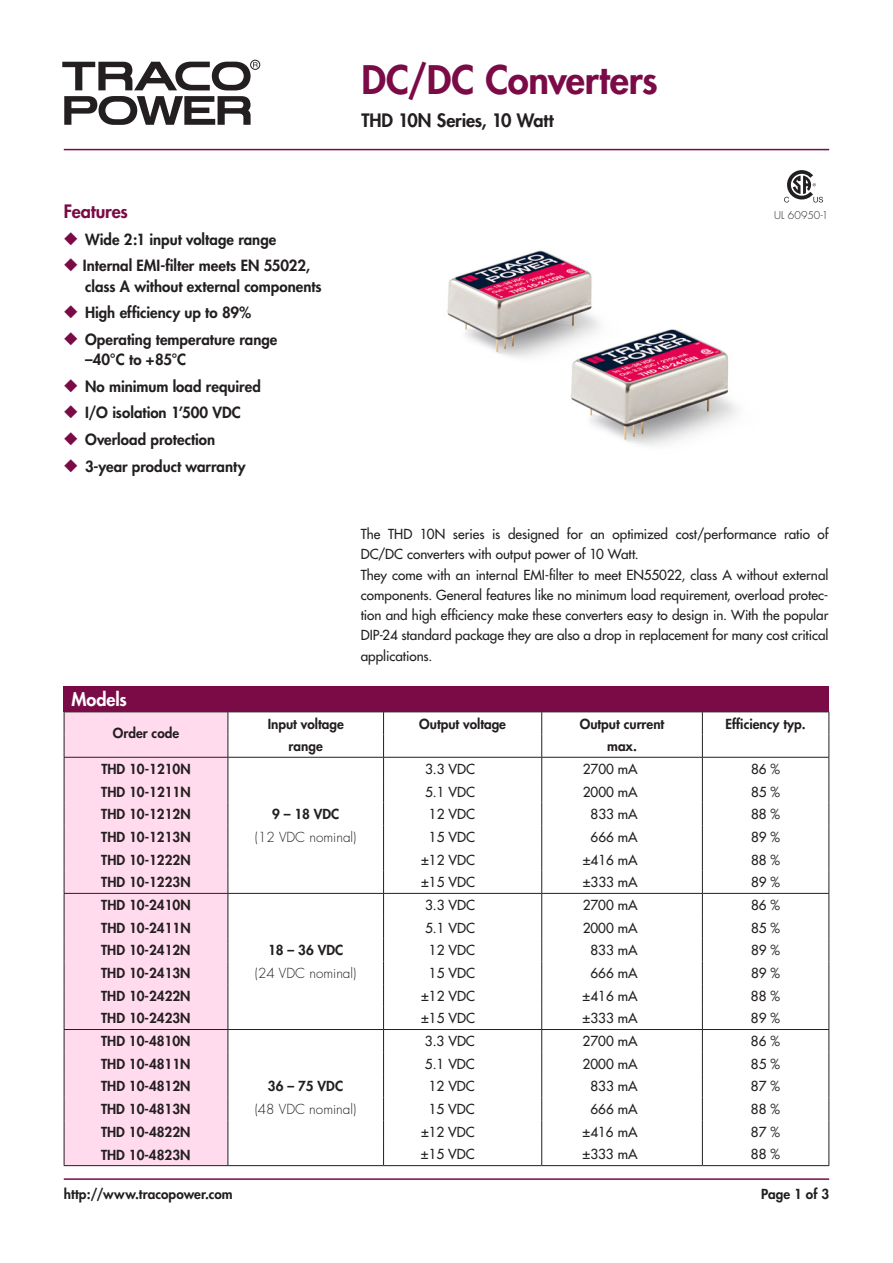
<style>
.page{position:relative;width:893px;height:1263px;background:#fff}
.page>*{position:absolute;margin:0;border:0;box-sizing:border-box;transform-origin:0 0}
.t1{font:800 38.25px "Futura";letter-spacing:-.005em;color:#7b0b46}
.t2{font:800 18px "Futura";letter-spacing:-.01em;color:#231f20}
.t3{font:800 18px "Futura";letter-spacing:-.01em;color:#7b0b46}
.t4{font:800 18px "Futura";letter-spacing:-.005em;color:#fff}
.t5{font:800 15px/20.2px "Futura";color:#231f20}
.t6{font:13.5px/20.2px "Futura";color:#231f20}
.t7{font:800 13.5px "Futura";color:#231f20}
.t8{font:300 13.5px "Futura";color:#231f20}
.t9{font:300 10.5px "Futura";letter-spacing:.015em;color:#231f20}
.s1{color:#7b0b46}
</style>
<div class="page">
<div style="left:250px;top:60px;width:10px;height:10px;border:1px solid #231f20;border-radius:50%"></div>
<svg style="left:64px;top:96px;width:187px;height:29px"></svg>
<svg style="left:62px;top:62px;width:196px;height:28px"></svg>
<hr style="left:64px;top:1178px;width:765px;height:2px;background:#7b0b46">
<hr style="left:64px;top:149px;width:765px;height:1px;background:#7b0b46">
<img style="left:447px;top:250px;width:290px;height:196px">
<svg style="left:784px;top:170px;width:39px;height:33px"></svg>
<div style="left:65px;top:712px;width:163px;height:453px;background:#ffdbed"></div>
<hr style="left:64px;top:757px;width:164px;height:1px;background:#231f20">
<hr style="left:228px;top:757px;width:156px;height:1px;background:#231f20">
<hr style="left:384px;top:757px;width:158px;height:1px;background:#231f20">
<hr style="left:542px;top:757px;width:160px;height:1px;background:#231f20">
<hr style="left:702px;top:757px;width:127px;height:1px;background:#231f20">
<hr style="left:64px;top:893px;width:164px;height:1px;background:#231f20">
<hr style="left:228px;top:893px;width:156px;height:1px;background:#231f20">
<hr style="left:384px;top:893px;width:158px;height:1px;background:#231f20">
<hr style="left:542px;top:893px;width:160px;height:1px;background:#231f20">
<hr style="left:702px;top:893px;width:127px;height:1px;background:#231f20">
<hr style="left:64px;top:1029px;width:164px;height:1px;background:#231f20">
<hr style="left:228px;top:1029px;width:156px;height:1px;background:#231f20">
<hr style="left:384px;top:1029px;width:158px;height:1px;background:#231f20">
<hr style="left:542px;top:1029px;width:160px;height:1px;background:#231f20">
<hr style="left:702px;top:1029px;width:127px;height:1px;background:#231f20">
<svg style="left:228px;top:712px;width:1px;height:453px"></svg>
<svg style="left:383px;top:712px;width:1px;height:453px"></svg>
<svg style="left:541px;top:712px;width:1px;height:453px"></svg>
<svg style="left:702px;top:712px;width:1px;height:453px"></svg>
<svg style="left:64px;top:712px;width:1px;height:453px"></svg>
<svg style="left:829px;top:712px;width:1px;height:453px"></svg>
<hr style="left:64px;top:1165px;width:164px;height:1px;background:#231f20">
<hr style="left:228px;top:1165px;width:156px;height:1px;background:#231f20">
<hr style="left:384px;top:1165px;width:158px;height:1px;background:#231f20">
<hr style="left:542px;top:1165px;width:160px;height:1px;background:#231f20">
<hr style="left:702px;top:1165px;width:127px;height:1px;background:#231f20">
<div style="left:64px;top:686px;width:765px;height:26px;background:#7b0b46"></div>
<h2 class="t3" style="left:64px;top:200px;width:66px">Features</h2>
<p class="t5" style="left:64px;top:229px;width:214px"><span class="s1">◆</span> Wide 2:1 input voltage range</p>
<p class="t5" style="left:85px;top:256px;width:238px;text-indent:-21px"><span class="s1">◆</span> Internal EMI-filter meets EN 55022, class A without external components</p>
<p class="t5" style="left:64px;top:303px;width:189px"><span class="s1">◆</span> High efficiency up to 89%</p>
<p class="t5" style="left:85px;top:329px;width:194px;text-indent:-21px"><span class="s1">◆</span> Operating temperature range –40°C to +85°C</p>
<p class="t5" style="left:64px;top:376px;width:199px"><span class="s1">◆</span> No minimum load required</p>
<p class="t5" style="left:64px;top:403px;width:179px"><span class="s1">◆</span> I/O isolation 1’500 VDC</p>
<p class="t5" style="left:64px;top:429px;width:153px"><span class="s1">◆</span> Overload protection</p>
<p class="t5" style="left:64px;top:456px;width:183px"><span class="s1">◆</span> 3-year product warranty</p>
<h2 class="t4" style="left:72px;top:688px;width:57px">Models</h2>
<h1 class="t1" style="left:361px;top:56px;width:298px">DC/DC Converters</h1>
<h2 class="t2" style="left:361px;top:109px;width:194px">THD 10N Series, 10 Watt</h2>
<p class="t9" style="left:774px;top:209px;width:56px">UL 60950-1</p>
<p class="t6" style="left:361px;top:524px;width:469px">The THD 10N series is designed for an optimized cost/performance ratio of DC/DC converters with output power of 10 Watt.<br>They come with an internal EMI-filter to meet EN55022, class A without external components. General features like no minimum load requirement, overload protec&shy;tion and high efficiency make these converters easy to design in. With the popular DIP-24 standard package they are also a drop in replacement for many cost critical applications.</p>
<p class="t7" style="left:113px;top:724px;width:68px">Order code</p>
<p class="t7" style="left:268px;top:715px;width:78px">Input voltage</p>
<p class="t7" style="left:419px;top:715px;width:88px">Output voltage</p>
<p class="t7" style="left:580px;top:715px;width:86px">Output current</p>
<p class="t7" style="left:726px;top:715px;width:82px">Efficiency typ.</p>
<p class="t7" style="left:289px;top:738px;width:36px">range</p>
<p class="t7" style="left:607px;top:738px;width:31px">max.</p>
<p class="t7" style="left:101px;top:760px;width:91px">THD 10-1210N</p>
<p class="t6" style="left:425px;top:759px;width:51px">3.3 VDC</p>
<p class="t6" style="left:583px;top:759px;width:56px">2700 mA</p>
<p class="t6" style="left:751px;top:759px;width:31px">86 %</p>
<p class="t7" style="left:101px;top:783px;width:91px">THD 10-1211N</p>
<p class="t6" style="left:425px;top:781px;width:51px">5.1 VDC</p>
<p class="t6" style="left:583px;top:781px;width:56px">2000 mA</p>
<p class="t6" style="left:751px;top:781px;width:31px">85 %</p>
<p class="t7" style="left:101px;top:806px;width:91px">THD 10-1212N</p>
<p class="t7" style="left:272px;top:806px;width:69px">9 – 18 VDC</p>
<p class="t6" style="left:429px;top:804px;width:48px">12 VDC</p>
<p class="t6" style="left:591px;top:804px;width:49px">833 mA</p>
<p class="t6" style="left:751px;top:804px;width:31px">88 %</p>
<p class="t7" style="left:101px;top:828px;width:91px">THD 10-1213N</p>
<p class="t8" style="left:255px;top:828px;width:103px">(12 VDC nominal)</p>
<p class="t6" style="left:429px;top:827px;width:48px">15 VDC</p>
<p class="t6" style="left:591px;top:827px;width:49px">666 mA</p>
<p class="t6" style="left:751px;top:827px;width:31px">89 %</p>
<p class="t7" style="left:101px;top:851px;width:91px">THD 10-1222N</p>
<p class="t6" style="left:421px;top:849px;width:55px">±12 VDC</p>
<p class="t6" style="left:583px;top:849px;width:56px">±416 mA</p>
<p class="t6" style="left:751px;top:849px;width:31px">88 %</p>
<p class="t7" style="left:101px;top:874px;width:91px">THD 10-1223N</p>
<p class="t6" style="left:421px;top:872px;width:55px">±15 VDC</p>
<p class="t6" style="left:583px;top:872px;width:56px">±333 mA</p>
<p class="t6" style="left:751px;top:872px;width:31px">89 %</p>
<p class="t7" style="left:101px;top:896px;width:91px">THD 10-2410N</p>
<p class="t6" style="left:425px;top:895px;width:51px">3.3 VDC</p>
<p class="t6" style="left:583px;top:895px;width:56px">2700 mA</p>
<p class="t6" style="left:751px;top:895px;width:31px">86 %</p>
<p class="t7" style="left:101px;top:919px;width:91px">THD 10-2411N</p>
<p class="t6" style="left:425px;top:918px;width:51px">5.1 VDC</p>
<p class="t6" style="left:583px;top:918px;width:56px">2000 mA</p>
<p class="t6" style="left:751px;top:918px;width:31px">85 %</p>
<p class="t7" style="left:101px;top:942px;width:91px">THD 10-2412N</p>
<p class="t7" style="left:268px;top:942px;width:77px">18 – 36 VDC</p>
<p class="t6" style="left:429px;top:940px;width:48px">12 VDC</p>
<p class="t6" style="left:590px;top:940px;width:49px">833 mA</p>
<p class="t6" style="left:751px;top:940px;width:31px">89 %</p>
<p class="t7" style="left:101px;top:964px;width:91px">THD 10-2413N</p>
<p class="t8" style="left:255px;top:964px;width:103px">(24 VDC nominal)</p>
<p class="t6" style="left:429px;top:963px;width:48px">15 VDC</p>
<p class="t6" style="left:590px;top:963px;width:49px">666 mA</p>
<p class="t6" style="left:751px;top:963px;width:31px">89 %</p>
<p class="t7" style="left:101px;top:987px;width:91px">THD 10-2422N</p>
<p class="t6" style="left:421px;top:986px;width:55px">±12 VDC</p>
<p class="t6" style="left:583px;top:986px;width:56px">±416 mA</p>
<p class="t6" style="left:751px;top:986px;width:31px">88 %</p>
<p class="t7" style="left:101px;top:1010px;width:91px">THD 10-2423N</p>
<p class="t6" style="left:421px;top:1008px;width:55px">±15 VDC</p>
<p class="t6" style="left:583px;top:1008px;width:56px">±333 mA</p>
<p class="t6" style="left:751px;top:1008px;width:31px">89 %</p>
<p class="t7" style="left:101px;top:1032px;width:91px">THD 10-4810N</p>
<p class="t6" style="left:425px;top:1031px;width:51px">3.3 VDC</p>
<p class="t6" style="left:583px;top:1031px;width:56px">2700 mA</p>
<p class="t6" style="left:751px;top:1031px;width:31px">86 %</p>
<p class="t7" style="left:101px;top:1055px;width:91px">THD 10-4811N</p>
<p class="t6" style="left:425px;top:1054px;width:51px">5.1 VDC</p>
<p class="t6" style="left:583px;top:1054px;width:56px">2000 mA</p>
<p class="t6" style="left:751px;top:1054px;width:31px">85 %</p>
<p class="t7" style="left:101px;top:1078px;width:91px">THD 10-4812N</p>
<p class="t7" style="left:268px;top:1078px;width:77px">36 – 75 VDC</p>
<p class="t6" style="left:429px;top:1076px;width:48px">12 VDC</p>
<p class="t6" style="left:590px;top:1076px;width:49px">833 mA</p>
<p class="t6" style="left:751px;top:1076px;width:31px">87 %</p>
<p class="t7" style="left:101px;top:1101px;width:91px">THD 10-4813N</p>
<p class="t8" style="left:255px;top:1101px;width:103px">(48 VDC nominal)</p>
<p class="t6" style="left:429px;top:1099px;width:48px">15 VDC</p>
<p class="t6" style="left:590px;top:1099px;width:49px">666 mA</p>
<p class="t6" style="left:751px;top:1099px;width:31px">88 %</p>
<p class="t7" style="left:101px;top:1123px;width:91px">THD 10-4822N</p>
<p class="t6" style="left:421px;top:1122px;width:55px">±12 VDC</p>
<p class="t6" style="left:583px;top:1122px;width:56px">±416 mA</p>
<p class="t6" style="left:751px;top:1122px;width:31px">87 %</p>
<p class="t7" style="left:101px;top:1146px;width:91px">THD 10-4823N</p>
<p class="t6" style="left:421px;top:1144px;width:55px">±15 VDC</p>
<p class="t6" style="left:583px;top:1144px;width:56px">±333 mA</p>
<p class="t6" style="left:751px;top:1144px;width:31px">88 %</p>
<p class="t7" style="left:64px;top:1185px;width:170px">http://www.tracopower.com</p>
<p class="t7" style="left:761px;top:1185px;width:69px">Page 1 of 3</p>
</div>
